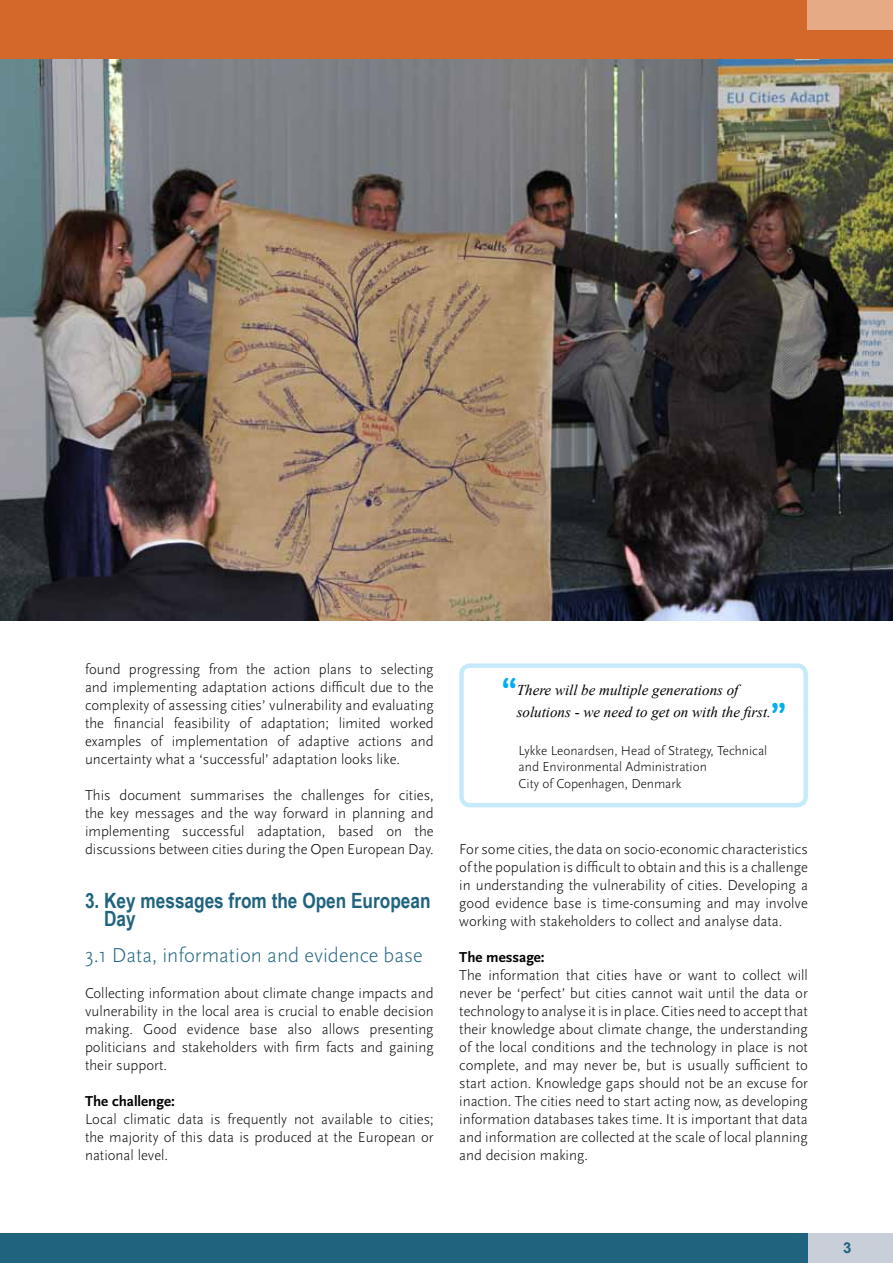
<style>
.page{position:relative;width:893px;height:1263px;background:#fff}
.page>*{position:absolute;margin:0;border:0;box-sizing:border-box;transform-origin:0 0}
.t1{font:700 21px/18px "Arial Narrow";color:#1f637f}
.t2{font:300 21px "Scala Sans Pro";color:#1f637f}
.t3{font:300 15px/18px "Scala Sans Pro";color:#000;text-align:justify}
.t4{font:italic 15px/22.2px "Times New Roman";color:#000}
.t5{font:700 15px "Scala Sans Pro";color:#000}
.t6{font:700 15px "Arial";color:#1f637f}
.t7{font:300 13.5px/16.5px "Scala Sans Pro";color:#000}
.s1{font-family:"Tondo";font-weight:700;font-style:normal;font-size:33px;color:#00aeef}
</style>
<div class="page">
<div style="left:808px;top:1233px;width:85px;height:30px;background:#c8cfd8"></div>
<div style="left:0;top:1233px;width:808px;height:30px;background:#1f637f"></div>
<div style="left:0;top:0;width:893px;height:60px;background:#d3682b"></div>
<div style="left:808px;top:0;width:85px;height:30px;background:#e6ab84"></div>
<img style="left:0;top:60px;width:893px;height:560px">
<div style="left:459px;top:663px;width:349px;height:144px;border:4px solid #c7eafb;border-radius:9px"></div>
<p class="t3" style="left:85px;top:660px;width:350px">found progressing from the action plans to selecting and implementing adaptation actions difficult due to the complexity of assessing cities’ vulnerability and evaluating the financial feasibility of adaptation; limited worked examples of implementation of adaptive actions and uncertainty what a ‘successful’ adaptation looks like.</p>
<p class="t3" style="left:85px;top:786px;width:350px">This document summarises the challenges for cities, the key messages and the way forward in planning and implementing successful adaptation, based on the discussions between cities during the Open European Day.</p>
<h1 class="t1" style="left:104px;top:891px;width:328px;text-indent:-19px">3. Key messages from the Open European<br>Day</h1>
<h1 class="t2" style="left:85px;top:943px;width:339px">3.1 Data, information and evidence base</h1>
<p class="t3" style="left:85px;top:984px;width:350px">Collecting information about climate change impacts and vulnerability in the local area is crucial to enable decision making. Good evidence base also allows presenting politicians and stakeholders with firm facts and gaining their support.</p>
<p class="t5" style="left:85px;top:1092px;width:91px">The challenge:</p>
<p class="t3" style="left:85px;top:1110px;width:350px">Local climatic data is frequently not available to cities; the majority of this data is produced at the European or national level.</p>
<p class="t4" style="left:517px;top:678px;width:271px;text-indent:-15px"><span class="s1">“</span>There will be multiple generations of solutions - we need to get on with the first.<span class="s1">”</span></p>
<p class="t7" style="left:519px;top:742px;width:250px">Lykke Leonardsen, Head of Strategy, Technical and Environmental Administration<br>City of Copenhagen, Denmark</p>
<p class="t3" style="left:459px;top:840px;width:350px">For some cities, the data on socio-economic characteristics of the population is difficult to obtain and this is a challenge in understanding the vulnerability of cities. Developing a good evidence base is time-consuming and may involve working with stakeholders to collect and analyse data.</p>
<p class="t5" style="left:459px;top:948px;width:87px">The message:</p>
<p class="t3" style="left:459px;top:966px;width:350px">The information that cities have or want to collect will never be ‘perfect’ but cities cannot wait until the data or technology to analyse it is in place. Cities need to accept that their knowledge about climate change, the understanding of the local conditions and the technology in place is not complete, and may never be, but is usually sufficient to start action. Knowledge gaps should not be an excuse for inaction. The cities need to start acting now, as developing information databases takes time. It is important that data and information are collected at the scale of local planning and decision making.</p>
<p class="t6" style="left:843px;top:1237px;width:10px">3</p>
</div>
